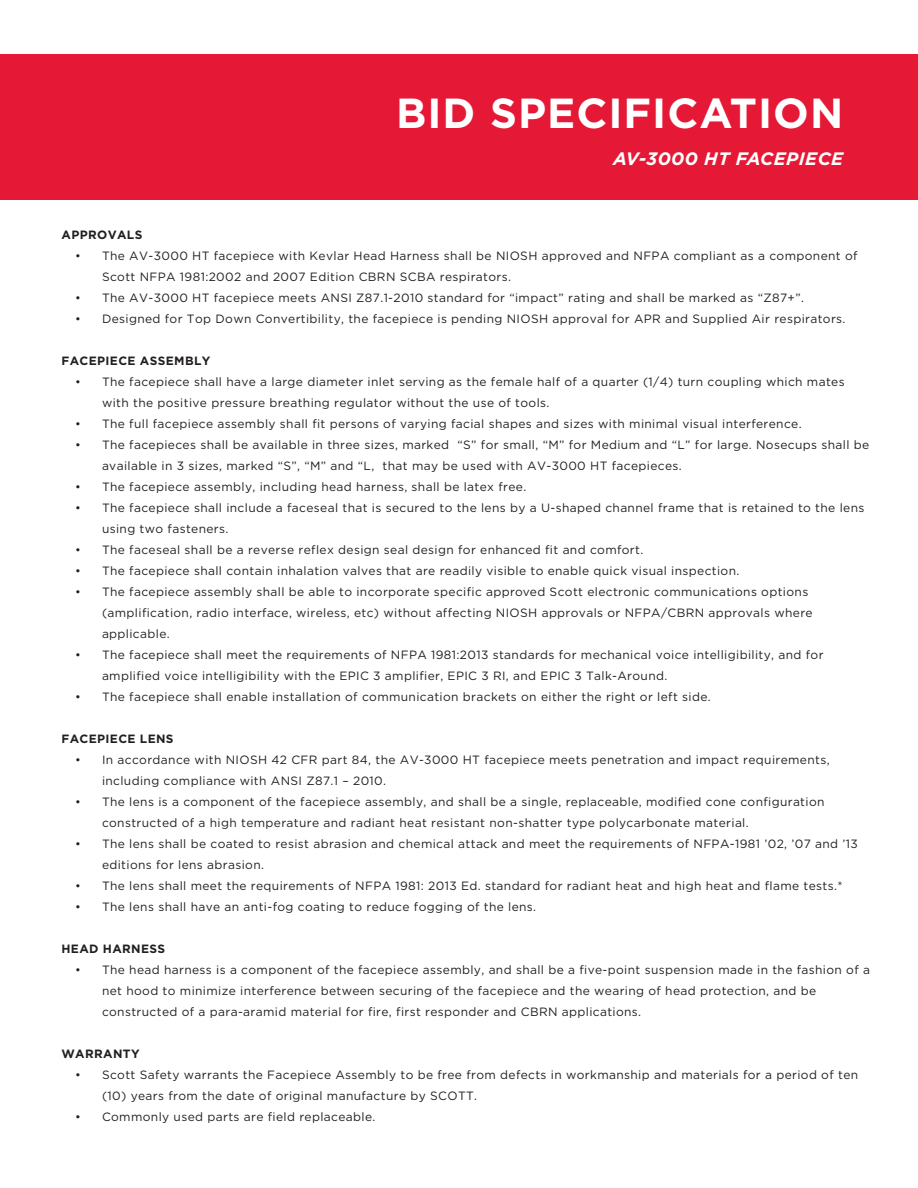
<style>
.page{position:relative;width:918px;height:1188px;background:#fff}
.page>*{position:absolute;margin:0;border:0;box-sizing:border-box;transform-origin:0 0}
.t1{font:700 42px "Gotham";letter-spacing:.025em;color:#fff}
.t2{font:italic 700 18px "Gotham";letter-spacing:.025em;color:#fff}
.t3{font:12px/21px "Gotham";letter-spacing:.03em;color:#231f20}
.t4{font:700 12px "Gotham";letter-spacing:.03em;color:#231f20}
</style>
<div class="page">
<div style="left:0;top:54px;width:918px;height:145px;background:#e51836"></div>
<p class="t1" style="left:396px;top:85px;width:449px">BID SPECIFICATION</p>
<p class="t2" style="left:613px;top:147px;width:231px">AV-3000 HT FACEPIECE</p>
<p class="t4" style="left:62px;top:227px;width:82px">APPROVALS</p>
<p class="t3" style="left:102px;top:245px;width:757px;text-indent:-27px">• The AV-3000 HT facepiece with Kevlar Head Harness shall be NIOSH approved and NFPA compliant as a component of<br>Scott NFPA 1981:2002 and 2007 Edition CBRN SCBA respirators.</p>
<p class="t3" style="left:75px;top:287px;width:731px">• The AV-3000 HT facepiece meets ANSI Z87.1-2010 standard for “impact” rating and shall be marked as “Z87+”.</p>
<p class="t3" style="left:75px;top:308px;width:772px">• Designed for Top Down Convertibility, the facepiece is pending NIOSH approval for APR and Supplied Air respirators.</p>
<p class="t4" style="left:62px;top:353px;width:150px">FACEPIECE ASSEMBLY</p>
<p class="t3" style="left:102px;top:371px;width:744px;text-indent:-27px">• The facepiece shall have a large diameter inlet serving as the female half of a quarter (1/4) turn coupling which mates with the positive pressure breathing regulator without the use of tools.</p>
<p class="t3" style="left:75px;top:413px;width:728px">• The full facepiece assembly shall fit persons of varying facial shapes and sizes with minimal visual interference.</p>
<p class="t3" style="left:102px;top:434px;width:769px;text-indent:-27px">• The facepieces shall be available in three sizes, marked “S” for small, “M” for Medium and “L” for large. Nosecups shall be available in 3 sizes, marked “S”, “M” and “L, that may be used with AV-3000 HT facepieces.</p>
<p class="t3" style="left:75px;top:476px;width:453px">• The facepiece assembly, including head harness, shall be latex free.</p>
<p class="t3" style="left:102px;top:497px;width:764px;text-indent:-27px">• The facepiece shall include a faceseal that is secured to the lens by a U-shaped channel frame that is retained to the lens using two fasteners.</p>
<p class="t3" style="left:75px;top:539px;width:570px">• The faceseal shall be a reverse reflex design seal design for enhanced fit and comfort.</p>
<p class="t3" style="left:75px;top:560px;width:666px">• The facepiece shall contain inhalation valves that are readily visible to enable quick visual inspection.</p>
<p class="t3" style="left:102px;top:581px;width:712px;text-indent:-27px">• The facepiece assembly shall be able to incorporate specific approved Scott electronic communications options (amplification, radio interface, wireless, etc) without affecting NIOSH approvals or NFPA/CBRN approvals where applicable.</p>
<p class="t3" style="left:102px;top:644px;width:723px;text-indent:-27px">• The facepiece shall meet the requirements of NFPA 1981:2013 standards for mechanical voice intelligibility, and for amplified voice intelligibility with the EPIC 3 amplifier, EPIC 3 RI, and EPIC 3 Talk-Around.</p>
<p class="t3" style="left:75px;top:686px;width:637px">• The facepiece shall enable installation of communication brackets on either the right or left side.</p>
<p class="t4" style="left:62px;top:731px;width:114px">FACEPIECE LENS</p>
<p class="t3" style="left:102px;top:749px;width:729px;text-indent:-27px">• In accordance with NIOSH 42 CFR part 84, the AV-3000 HT facepiece meets penetration and impact requirements, including compliance with ANSI Z87.1 – 2010.</p>
<p class="t3" style="left:102px;top:791px;width:724px;text-indent:-27px">• The lens is a component of the facepiece assembly, and shall be a single, replaceable, modified cone configuration constructed of a high temperature and radiant heat resistant non-shatter type polycarbonate material.</p>
<p class="t3" style="left:102px;top:833px;width:757px;text-indent:-27px">• The lens shall be coated to resist abrasion and chemical attack and meet the requirements of NFPA-1981 ’02, ’07 and ’13 editions for lens abrasion.</p>
<p class="t3" style="left:75px;top:875px;width:769px">• The lens shall meet the requirements of NFPA 1981: 2013 Ed. standard for radiant heat and high heat and flame tests.*</p>
<p class="t3" style="left:75px;top:896px;width:463px">• The lens shall have an anti-fog coating to reduce fogging of the lens.</p>
<p class="t4" style="left:62px;top:941px;width:105px">HEAD HARNESS</p>
<p class="t3" style="left:102px;top:959px;width:770px;text-indent:-27px">• The head harness is a component of the facepiece assembly, and shall be a five-point suspension made in the fashion of a net hood to minimize interference between securing of the facepiece and the wearing of head protection, and be constructed of a para-aramid material for fire, first responder and CBRN applications.</p>
<p class="t4" style="left:62px;top:1046px;width:80px">WARRANTY</p>
<p class="t3" style="left:102px;top:1064px;width:758px;text-indent:-27px">• Scott Safety warrants the Facepiece Assembly to be free from defects in workmanship and materials for a period of ten (10) years from the date of original manufacture by SCOTT.</p>
<p class="t3" style="left:75px;top:1106px;width:302px">• Commonly used parts are field replaceable.</p>
</div>
